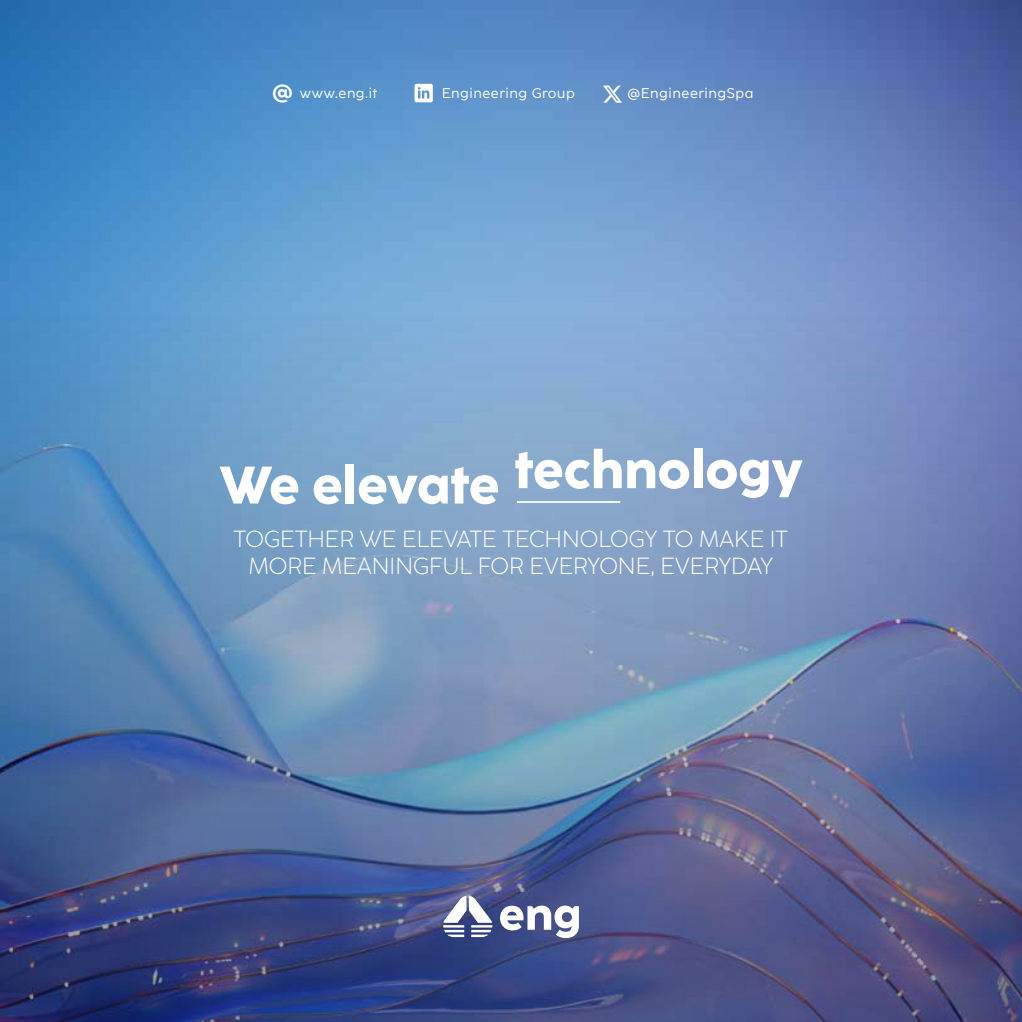
<style>
.page{position:relative;width:1022px;height:1022px;background:#fff}
.page>*{position:absolute;margin:0;border:0;box-sizing:border-box;transform-origin:0 0}
.t1{font:800 52.5px "Coco Eng";color:#fff}
.t2{font:300 22.75px/27.3px "Coco Eng";color:#fff;text-align:center}
.t3{font:14px "Coco Eng";letter-spacing:.04em;color:#fff}
.s1{font-weight:700;font-size:22.75px}
</style>
<div class="page">
<img style="left:0;top:0;width:1022px;height:310px">
<img style="left:0;top:310px;width:1022px;height:712px">
<svg style="left:415px;top:84px;width:18px;height:18px"></svg>
<hr style="left:517px;top:501px;width:103px;height:2px;background:#fff">
<svg style="left:443px;top:896px;width:49px;height:41px"></svg>
<svg style="left:500px;top:906px;width:79px;height:32px"></svg>
<svg style="left:603px;top:85px;width:19px;height:17px"></svg>
<p class="t3" style="left:272px;top:84px;width:106px"><span class="s1">@</span> www.eng.it</p>
<p class="t3" style="left:442px;top:84px;width:135px">Engineering Group</p>
<p class="t3" style="left:627px;top:84px;width:128px">@EngineeringSpa</p>
<h1 class="t1" style="left:219px;top:432px;width:585px">We elevate technology</h1>
<p class="t2" style="left:234px;top:524px;width:556px">TOGETHER WE ELEVATE TECHNOLOGY TO MAKE IT<br>MORE MEANINGFUL FOR EVERYONE, EVERYDAY</p>
</div>
